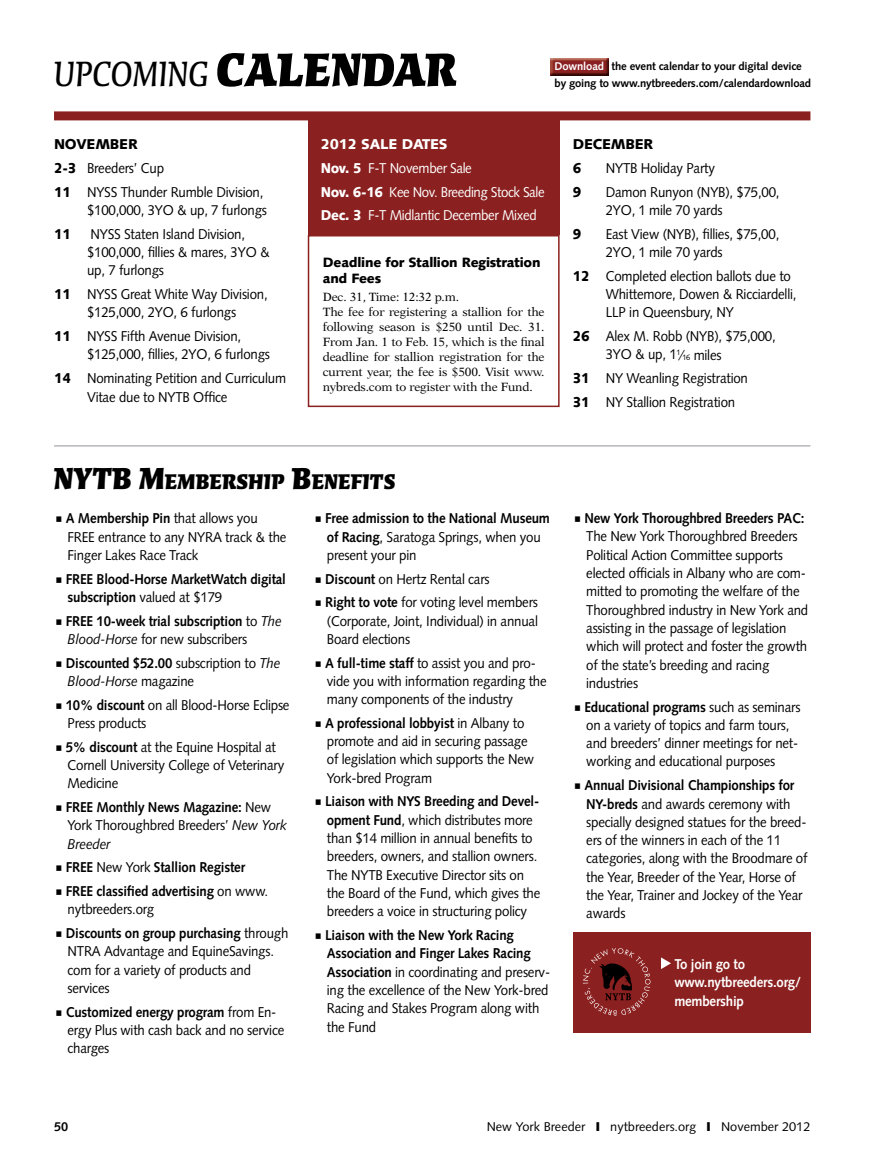
<style>
.page{position:relative;width:878px;height:1175px;background:#fff}
.page>*{position:absolute;margin:0;border:0;box-sizing:border-box;transform-origin:0 0}
.t1{font:45px "Conga Brava Std";color:#000;scale:.86 1}
.t2{font:900 27.3px "Conga Brava Std";color:#000;scale:.86 1}
.t3{font:14.25px/18.3px "Syntax LT Std";letter-spacing:-.015em;color:#000;scale:.93 1}
.t4{font:700 14.25px/18.3px "Syntax LT Std";letter-spacing:-.015em;color:#000;scale:.93 1}
.t5{font:14.25px/23.7px "Syntax LT Std";letter-spacing:-.025em;color:#fff;scale:.93 1}
.t6{font:700 14.25px/18.3px "Syntax LT Std";letter-spacing:-.015em;color:#fff;scale:.93 1}
.t7{font:900 14.25px/23.7px "Syntax LT Std";letter-spacing:-.015em;color:#000}
.t8{font:900 14.25px "Syntax LT Std";letter-spacing:-.015em;color:#000;scale:.93 1}
.t9{font:900 13.5px/16.5px "Syntax LT Std";letter-spacing:-.015em;color:#000}
.t10{font:12.75px "Syntax LT Std";color:#000}
.t11{font:700 12.75px "Syntax LT Std";color:#000}
.t12{font:12px/15px "New Aster LT Std";letter-spacing:-.015em;color:#000}
.t13{font:700 11.25px/16.5px "Syntax LT Std";letter-spacing:-.015em;color:#000}
.s1{font-weight:900;font-size:60px}
.s2{color:#fff}
.s3{font-weight:900}
.s4{font-size:7.8px}
.s5{font-size:39px}
.s6{font-family:"Utopia Std Capt"}
.s7{font-weight:700}
.s8{font-family:"Utopia Std Capt";font-weight:400}
.s9{font-weight:400}
.s10{font-weight:400;font-style:italic}
.s11{font-style:italic}
</style>
<div class="page">
<div style="left:54px;top:111px;width:756px;height:9px;background:#8a201f"></div>
<hr style="left:54px;top:445px;width:756px;height:1px;background:#909397">
<div style="left:308px;top:235px;width:251px;height:172px;border:2px solid #8a201f"></div>
<div style="left:308px;top:119px;width:251px;height:116px;background:#8a201f"></div>
<div style="left:572px;top:931px;width:238px;height:101px;background:#8a201f"></div>
<img style="left:550px;top:58px;width:58px;height:18px">
<svg style="left:661px;top:957px;width:10px;height:12px"></svg>
<svg style="left:582px;top:948px;width:69px;height:68px"></svg>
<p class="t1" style="left:54px;top:44px;width:470px">UPCOMING <span class="s1">CALENDAR</span></p>
<p class="t13" style="left:554px;top:59px;width:258px"><span class="s2">Download</span> the event calendar to your digital device by going to www.nytbreeders.com/calendardownload</p>
<p class="t3" style="left:54px;top:134px;width:227px;line-height:23.7px"><span class="s3">NOVEMBER<br>2-3</span> Breeders’ Cup<br><span class="s3">11</span> NYSS Thunder Rumble Division,</p>
<p class="t3" style="left:87px;top:202px;width:195px">$100,000, 3YO &amp; up, 7 furlongs</p>
<p class="t8" style="left:54px;top:226px;width:20px">11</p>
<p class="t3" style="left:87px;top:226px;width:198px">NYSS Staten Island Division, $100,000, fillies &amp; mares, 3YO &amp; up, 7 furlongs</p>
<p class="t3" style="left:54px;top:286px;width:231px;text-align:center"><span class="s3">11</span> NYSS Great White Way Division, $125,000, 2YO, 6 furlongs</p>
<p class="t3" style="left:87px;top:328px;width:198px;text-indent:-33px"><span class="s3">11</span> NYSS Fifth Avenue Division, $125,000, fillies, 2YO, 6 furlongs</p>
<p class="t3" style="left:87px;top:370px;width:215px;text-indent:-33px"><span class="s3">14</span> Nominating Petition and Curriculum<br>Vitae due to NYTB Office</p>
<p class="t5" style="left:321px;top:134px;width:242px"><span class="s3">2012 SALE DATES<br>Nov. 5</span> F-T November Sale<br><span class="s3">Nov. 6-16</span> Kee Nov. Breeding Stock Sale<br><span class="s3">Dec. 3</span> F-T Midlantic December Mixed</p>
<p class="t9" style="left:323px;top:254px;width:219px">Deadline for Stallion Registration and Fees</p>
<p class="t12" style="left:323px;top:290px;width:223px">Dec. 31, Time: 12:32 p.m.<br>The fee for registering a stallion for the following season is $250 until Dec. 31.<br>From Jan. 1 to Feb. 15, which is the final deadline for stallion registration for the current year, the fee is $500. Visit www. nybreds.com to register with the Fund.</p>
<p class="t7" style="left:572px;top:133px;width:82px">DECEMBER<br>6</p>
<p class="t3" style="left:605px;top:160px;width:119px">NYTB Holiday Party</p>
<p class="t8" style="left:572px;top:184px;width:11px">9</p>
<p class="t3" style="left:605px;top:184px;width:188px">Damon Runyon (NYB), $75,00,<br>2YO, 1 mile 70 yards</p>
<p class="t8" style="left:572px;top:226px;width:11px">9</p>
<p class="t3" style="left:605px;top:226px;width:188px">East View (NYB), fillies, $75,00,<br>2YO, 1 mile 70 yards</p>
<p class="t3" style="left:605px;top:268px;width:207px;text-indent:-33px"><span class="s3">12</span> Completed election ballots due to<br>Whittemore, Dowen &amp; Ricciardelli,<br>LLP in Queensbury, NY</p>
<p class="t3" style="left:605px;top:328px;width:184px;text-indent:-33px"><span class="s3">26</span> Alex M. Robb (NYB), $75,000,<br>3YO &amp; up, 1<sup>1</sup>∕<span class="s4">16</span> miles</p>
<p class="t3" style="left:572px;top:368px;width:190px;line-height:23.7px"><span class="s3">31</span> NY Weanling Registration<br><span class="s3">31</span> NY Stallion Registration</p>
<p class="t2" style="left:54px;top:463px;width:399px"><span class="s5">NYTB M</span>EMBERSHIP <span class="s5">B</span>ENEFITS</p>
<p class="t3" style="left:67px;top:510px;width:237px;text-indent:-12px"><span class="s6">■</span> <span class="s7">A Membership Pin</span> that allows you<br>FREE entrance to any NYRA track &amp; the<br>Finger Lakes Race Track</p>
<p class="t4" style="left:67px;top:571px;width:236px;text-indent:-12px"><span class="s8">■</span> FREE Blood-Horse MarketWatch digital subscription <span class="s9">valued at $179</span></p>
<p class="t4" style="left:67px;top:613px;width:232px;text-indent:-12px"><span class="s8">■</span> FREE 10-week trial subscription <span class="s9">to</span> <span class="s10">The<br>Blood-Horse</span> <span class="s9">for new subscribers</span></p>
<p class="t3" style="left:67px;top:655px;width:230px;text-indent:-12px"><span class="s6">■</span> <span class="s7">Discounted $52.00</span> subscription to <span class="s11">The<br>Blood-Horse</span> magazine</p>
<p class="t3" style="left:67px;top:697px;width:240px;text-indent:-12px"><span class="s6">■</span> <span class="s7">10% discount</span> on all Blood-Horse Eclipse<br>Press products</p>
<p class="t3" style="left:67px;top:739px;width:235px;text-indent:-12px"><span class="s6">■</span> <span class="s7">5% discount</span> at the Equine Hospital at<br>Cornell University College of Veterinary<br>Medicine</p>
<p class="t3" style="left:67px;top:799px;width:237px;text-indent:-12px"><span class="s6">■</span> <span class="s7">FREE Monthly News Magazine:</span> New<br>York Thoroughbred Breeders’ <span class="s11">New York<br>Breeder</span></p>
<p class="t4" style="left:55px;top:859px;width:205px"><span class="s8">■</span> FREE <span class="s9">New York</span> Stallion Register</p>
<p class="t4" style="left:67px;top:883px;width:217px;text-indent:-12px"><span class="s8">■</span> FREE classified advertising <span class="s9">on www. nytbreeders.org</span></p>
<p class="t3" style="left:67px;top:925px;width:239px;text-indent:-12px"><span class="s6">■</span> <span class="s7">Discounts on group purchasing</span> through<br>NTRA Advantage and EquineSavings. com for a variety of products and services</p>
<p class="t3" style="left:67px;top:1003px;width:235px;text-indent:-12px"><span class="s6">■</span> <span class="s7">Customized energy program</span> from En&shy;ergy Plus with cash back and no service charges</p>
<p class="t4" style="left:327px;top:510px;width:241px;text-indent:-12px"><span class="s8">■</span> Free admission to the National Museum of Racing<span class="s9">, Saratoga Springs, when you present your pin</span></p>
<p class="t3" style="left:315px;top:571px;width:189px"><span class="s6">■</span> <span class="s7">Discount</span> on Hertz Rental cars</p>
<p class="t3" style="left:327px;top:594px;width:229px;text-align:justify;text-indent:-12px"><span class="s6">■</span> <span class="s7">Right to vote</span> for voting level members (Corporate, Joint, Individual) in annual Board elections</p>
<p class="t3" style="left:327px;top:655px;width:238px;text-indent:-12px"><span class="s6">■</span> <span class="s7">A full-time staff</span> to assist you and pro&shy;vide you with information regarding the many components of the industry</p>
<p class="t3" style="left:327px;top:715px;width:224px;text-indent:-12px"><span class="s6">■</span> <span class="s7">A professional lobbyist</span> in Albany to promote and aid in securing passage of legislation which supports the New<br>York-bred Program</p>
<p class="t3" style="left:327px;top:793px;width:231px;text-indent:-12px"><span class="s6">■</span> <span class="s7">Liaison with NYS Breeding and Devel&shy;opment Fund</span>, which distributes more than $14 million in annual benefits to breeders, owners, and stallion owners.<br>The NYTB Executive Director sits on the Board of the Fund, which gives the breeders a voice in structuring policy</p>
<p class="t3" style="left:327px;top:927px;width:241px;text-indent:-12px"><span class="s6">■</span> <span class="s7">Liaison with the New York Racing<br>Association and Finger Lakes Racing<br>Association</span> in coordinating and preserv&shy;ing the excellence of the New York-bred<br>Racing and Stakes Program along with the Fund</p>
<p class="t3" style="left:586px;top:510px;width:240px;text-indent:-12px"><span class="s6">■</span> <span class="s7">New York Thoroughbred Breeders PAC:<br></span>The New York Thoroughbred Breeders Political Action Committee supports elected officials in Albany who are com&shy;mitted to promoting the welfare of the Thoroughbred industry in New York and assisting in the passage of legislation which will protect and foster the growth of the state’s breeding and racing industries</p>
<p class="t3" style="left:586px;top:699px;width:232px;text-indent:-12px"><span class="s6">■</span> <span class="s7">Educational programs</span> such as seminars on a variety of topics and farm tours, and breeders’ dinner meetings for net&shy;working and educational purposes</p>
<p class="t3" style="left:586px;top:777px;width:239px;text-indent:-12px"><span class="s6">■</span> <span class="s7">Annual Divisional Championships for NY-breds</span> and awards ceremony with specially designed statues for the breed&shy;ers of the winners in each of the 11 categories, along with the Broodmare of the Year, Breeder of the Year, Horse of the Year, Trainer and Jockey of the Year awards</p>
<p class="t6" style="left:674px;top:956px;width:138px">To join go to www.nytbreeders.org/ membership</p>
<p class="t11" style="left:54px;top:1120px;width:16px">50</p>
<p class="t10" style="left:486px;top:1120px;width:325px">New York Breeder ❙ nytbreeders.org ❙ November 2012</p>
</div>
